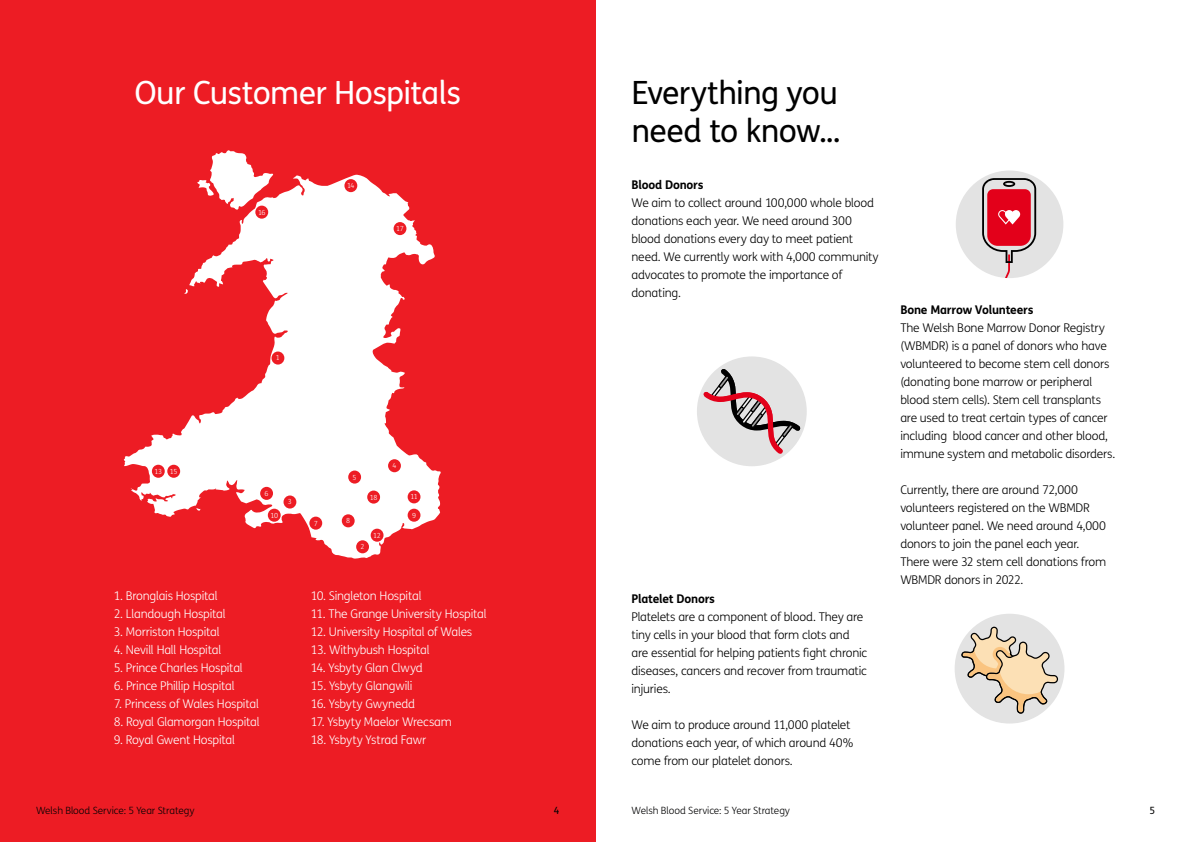
<style>
.page{position:relative;width:1191px;height:842px;background:#fff}
.page>*{position:absolute;margin:0;border:0;box-sizing:border-box;transform-origin:0 0}
.t1{font:32px/38.4px "FS Me";letter-spacing:-.02em;color:#000}
.t2{font:32px "FS Me";letter-spacing:-.025em;color:#fff}
.t3{font:300 12px/18px "FS Me";letter-spacing:-.015em;color:#000}
.t4{font:300 12px "FS Me";letter-spacing:-.02em;color:#fff}
.t5{font:700 12px "FS Me";letter-spacing:-.015em;color:#000}
.t6{font:300 10px "FS Me";letter-spacing:-.005em;color:#020203}
.t7{font:10px "FS Me";color:#020203}
.t8{font:300 7px "FS Me";letter-spacing:-.07em;color:#fff}
</style>
<div class="page">
<div style="left:0;top:0;width:595px;height:842px;background:#ed1c24"></div>
<svg style="left:123px;top:174px;width:318px;height:385px"></svg>
<svg style="left:197px;top:150px;width:76px;height:60px"></svg>
<div style="left:271px;top:351px;width:13px;height:14px;background:#ed1c24;border-radius:50%"></div>
<div style="left:356px;top:540px;width:13px;height:13px;background:#ed1c24;border-radius:50%"></div>
<div style="left:283px;top:495px;width:13px;height:13px;background:#ed1c24;border-radius:50%"></div>
<div style="left:388px;top:459px;width:13px;height:13px;background:#ed1c24;border-radius:50%"></div>
<div style="left:348px;top:470px;width:13px;height:14px;background:#ed1c24;border-radius:50%"></div>
<div style="left:260px;top:487px;width:13px;height:13px;background:#ed1c24;border-radius:50%"></div>
<div style="left:309px;top:517px;width:13px;height:13px;background:#ed1c24;border-radius:50%"></div>
<div style="left:342px;top:514px;width:13px;height:13px;background:#ed1c24;border-radius:50%"></div>
<div style="left:407px;top:509px;width:13px;height:13px;background:#ed1c24;border-radius:50%"></div>
<div style="left:268px;top:509px;width:13px;height:13px;background:#ed1c24;border-radius:50%"></div>
<div style="left:407px;top:490px;width:13px;height:13px;background:#ed1c24;border-radius:50%"></div>
<div style="left:371px;top:529px;width:12px;height:13px;background:#ed1c24;border-radius:50%"></div>
<div style="left:152px;top:465px;width:13px;height:13px;background:#ed1c24;border-radius:50%"></div>
<div style="left:344px;top:179px;width:13px;height:13px;background:#ed1c24;border-radius:50%"></div>
<div style="left:167px;top:465px;width:13px;height:13px;background:#ed1c24;border-radius:50%"></div>
<div style="left:255px;top:206px;width:13px;height:13px;background:#ed1c24;border-radius:50%"></div>
<div style="left:393px;top:222px;width:13px;height:13px;background:#ed1c24;border-radius:50%"></div>
<div style="left:367px;top:491px;width:13px;height:13px;background:#ed1c24;border-radius:50%"></div>
<div style="left:955px;top:170px;width:108px;height:108px;background:#e3e3e3;border-radius:50%"></div>
<svg style="left:959px;top:178px;width:77px;height:100px"></svg>
<div style="left:697px;top:356px;width:109px;height:110px;background:#e3e3e3;border-radius:50%"></div>
<svg style="left:703px;top:369px;width:97px;height:85px"></svg>
<div style="left:954px;top:614px;width:110px;height:109px;background:#e3e3e3;border-radius:50%"></div>
<svg style="left:961px;top:627px;width:97px;height:87px"></svg>
<h1 class="t2" style="left:134px;top:71px;width:328px">Our Customer Hospitals</h1>
<p class="t8" style="left:154px;top:466px;width:9px">13</p>
<p class="t8" style="left:170px;top:466px;width:9px">15</p>
<p class="t8" style="left:258px;top:207px;width:9px">16</p>
<p class="t8" style="left:276px;top:353px;width:6px">1</p>
<p class="t8" style="left:264px;top:489px;width:6px">6</p>
<p class="t8" style="left:288px;top:497px;width:6px">3</p>
<p class="t8" style="left:347px;top:181px;width:9px">14</p>
<p class="t8" style="left:396px;top:224px;width:9px">17</p>
<p class="t8" style="left:353px;top:472px;width:6px">5</p>
<p class="t8" style="left:370px;top:492px;width:9px">18</p>
<p class="t8" style="left:392px;top:461px;width:6px">4</p>
<p class="t8" style="left:410px;top:492px;width:9px">11</p>
<p class="t8" style="left:270px;top:510px;width:9px">10</p>
<p class="t8" style="left:412px;top:510px;width:6px">9</p>
<p class="t8" style="left:314px;top:518px;width:6px">7</p>
<p class="t8" style="left:346px;top:516px;width:6px">8</p>
<p class="t8" style="left:360px;top:542px;width:6px">2</p>
<p class="t8" style="left:373px;top:530px;width:9px">12</p>
<p class="t4" style="left:114px;top:587px;width:105px">1. Bronglais Hospital</p>
<p class="t4" style="left:114px;top:605px;width:113px">2. Llandough Hospital</p>
<p class="t4" style="left:114px;top:623px;width:107px">3. Morriston Hospital</p>
<p class="t4" style="left:114px;top:641px;width:109px">4. Nevill Hall Hospital</p>
<p class="t4" style="left:114px;top:659px;width:130px">5. Prince Charles Hospital</p>
<p class="t4" style="left:114px;top:677px;width:122px">6. Prince Phillip Hospital</p>
<p class="t4" style="left:114px;top:695px;width:146px">7. Princess of Wales Hospital</p>
<p class="t4" style="left:114px;top:713px;width:147px">8. Royal Glamorgan Hospital</p>
<p class="t4" style="left:114px;top:731px;width:123px">9. Royal Gwent Hospital</p>
<p class="t4" style="left:311px;top:587px;width:112px">10. Singleton Hospital</p>
<p class="t4" style="left:311px;top:605px;width:177px">11. The Grange University Hospital</p>
<p class="t4" style="left:311px;top:623px;width:163px">12. University Hospital of Wales</p>
<p class="t4" style="left:311px;top:641px;width:120px">13. Withybush Hospital</p>
<p class="t4" style="left:311px;top:659px;width:113px">14. Ysbyty Glan Clwyd</p>
<p class="t4" style="left:311px;top:677px;width:103px">15. Ysbyty Glangwili</p>
<p class="t4" style="left:311px;top:695px;width:106px">16. Ysbyty Gwynedd</p>
<p class="t4" style="left:311px;top:713px;width:143px">17. Ysbyty Maelor Wrecsam</p>
<p class="t4" style="left:311px;top:731px;width:117px">18. Ysbyty Ystrad Fawr</p>
<h1 class="t1" style="left:631px;top:73px;width:210px">Everything you need to know...</h1>
<p class="t5" style="left:631px;top:176px;width:74px">Blood Donors</p>
<p class="t3" style="left:631px;top:194px;width:249px">We aim to collect around 100,000 whole blood donations each year. We need around 300 blood donations every day to meet patient need. We currently work with 4,000 community advocates to promote the importance of donating.</p>
<p class="t5" style="left:631px;top:590px;width:85px">Platelet Donors</p>
<p class="t3" style="left:631px;top:608px;width:237px">Platelets are a component of blood. They are tiny cells in your blood that form clots and are essential for helping patients fight chronic diseases, cancers and recover from traumatic injuries.</p>
<p class="t3" style="left:631px;top:716px;width:223px">We aim to produce around 11,000 platelet donations each year, of which around 40% come from our platelet donors.</p>
<p class="t5" style="left:900px;top:301px;width:135px">Bone Marrow Volunteers</p>
<p class="t3" style="left:900px;top:319px;width:217px">The Welsh Bone Marrow Donor Registry (WBMDR) is a panel of donors who have volunteered to become stem cell donors (donating bone marrow or peripheral blood stem cells). Stem cell transplants are used to treat certain types of cancer including blood cancer and other blood, immune system and metabolic disorders.</p>
<p class="t3" style="left:900px;top:481px;width:207px">Currently, there are around 72,000 volunteers registered on the WBMDR volunteer panel. We need around 4,000 donors to join the panel each year.<br>There were 32 stem cell donations from WBMDR donors in 2022.</p>
<p class="t6" style="left:36px;top:803px;width:160px">Welsh Blood Service: 5 Year Strategy</p>
<p class="t7" style="left:554px;top:803px;width:7px">4</p>
<p class="t6" style="left:631px;top:803px;width:160px">Welsh Blood Service: 5 Year Strategy</p>
<p class="t7" style="left:1149px;top:803px;width:7px">5</p>
</div>
